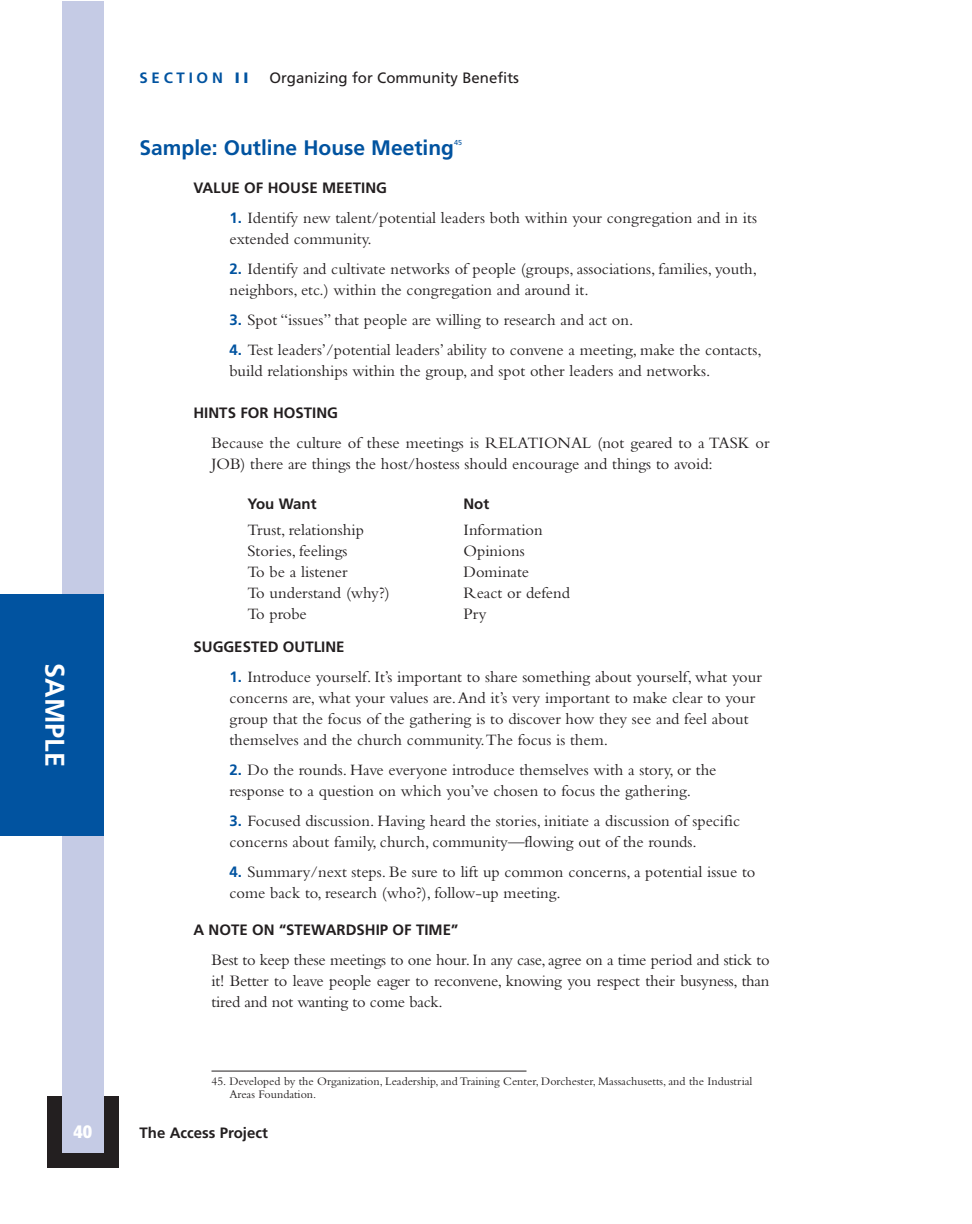
<style>
.page{position:relative;width:972px;height:1224px;background:#fff}
.page>*{position:absolute;margin:0;border:0;box-sizing:border-box;transform-origin:0 0}
.t1{font:700 27px "Frutiger";color:#fff}
.t2{font:700 21px "Frutiger";color:#0153a0}
.t3{font:900 condensed 18px "Frutiger";color:#fff}
.t4{font:16.5px/21px "Bembo";color:#231f20}
.t5{font:700 15px "Frutiger";color:#231f20}
.t6{font:15px "Frutiger";color:#231f20}
.t7{font:700 15px "Frutiger";letter-spacing:.25em;color:#0153a0}
.t8{font:12px/13.5px "Bembo";color:#231f20}
.t9{font:7.2px "Frutiger";color:#0153a0}
.s1{font-weight:900}
.s2{font-family:"Frutiger";font-weight:700;font-size:15px;color:#0153a0}
</style>
<div class="page">
<div style="left:47px;top:1096px;width:72px;height:72px;background:#231f20"></div>
<div style="left:62px;top:1px;width:42px;height:1152px;background:#c5cbe5"></div>
<div style="left:0;top:594px;width:104px;height:242px;background:#0153a0"></div>
<hr style="left:212px;top:1071px;width:314px;height:1px;background:#231f20">
<h1 class="t1" style="left:66px;top:663px;width:105px;rotate:90deg">SAMPLE</h1>
<p class="t7" style="left:140px;top:72px;width:110px">SECTION <span class="s1">II</span></p>
<p class="t6" style="left:269px;top:72px;width:251px">Organizing for Community Benefits</p>
<p class="t2" style="left:140px;top:140px;width:316px">Sample: Outline House Meeting</p>
<p class="t9" style="left:454px;top:140px;width:10px">45</p>
<p class="t5" style="left:194px;top:182px;width:195px">VALUE OF HOUSE MEETING</p>
<p class="t4" style="left:230px;top:209px;width:529px"><span class="s2">1.</span> Identify new talent/potential leaders both within your congregation and in its extended community.</p>
<p class="t4" style="left:230px;top:260px;width:529px"><span class="s2">2.</span> Identify and cultivate networks of people (groups, associations, families, youth, neighbors, etc.) within the congregation and around it.</p>
<p class="t4" style="left:230px;top:311px;width:405px"><span class="s2">3.</span> Spot “issues” that people are willing to research and act on.</p>
<p class="t4" style="left:230px;top:341px;width:534px"><span class="s2">4.</span> Test leaders’/potential leaders’ ability to convene a meeting, make the contacts, build relationships within the group, and spot other leaders and networks.</p>
<p class="t5" style="left:194px;top:406px;width:146px">HINTS FOR HOSTING</p>
<p class="t4" style="left:212px;top:434px;width:560px">Because the culture of these meetings is RELATIONAL (not geared to a TASK or<br>JOB) there are things the host/hostess should encourage and things to avoid:</p>
<p class="t5" style="left:248px;top:498px;width:71px">You Want</p>
<p class="t5" style="left:464px;top:498px;width:27px">Not</p>
<p class="t4" style="left:248px;top:521px;width:118px">Trust, relationship</p>
<p class="t4" style="left:464px;top:521px;width:81px">Information</p>
<p class="t4" style="left:248px;top:542px;width:102px">Stories, feelings</p>
<p class="t4" style="left:464px;top:542px;width:63px">Opinions</p>
<p class="t4" style="left:248px;top:563px;width:102px">To be a listener</p>
<p class="t4" style="left:464px;top:563px;width:67px">Dominate</p>
<p class="t4" style="left:248px;top:584px;width:144px">To understand (why?)</p>
<p class="t4" style="left:464px;top:584px;width:108px">React or defend</p>
<p class="t4" style="left:248px;top:605px;width:61px">To probe</p>
<p class="t4" style="left:464px;top:605px;width:25px">Pry</p>
<p class="t5" style="left:194px;top:640px;width:153px">SUGGESTED OUTLINE</p>
<p class="t4" style="left:230px;top:668px;width:534px"><span class="s2">1.</span> Introduce yourself. It’s important to share something about yourself, what your concerns are, what your values are.And it’s very important to make clear to your group that the focus of the gathering is to discover how they see and feel about themselves and the church community.The focus is them.</p>
<p class="t4" style="left:230px;top:761px;width:489px"><span class="s2">2.</span> Do the rounds. Have everyone introduce themselves with a story, or the response to a question on which you’ve chosen to focus the gathering.</p>
<p class="t4" style="left:230px;top:812px;width:512px"><span class="s2">3.</span> Focused discussion. Having heard the stories, initiate a discussion of specific concerns about family, church, community—flowing out of the rounds.</p>
<p class="t4" style="left:230px;top:863px;width:527px"><span class="s2">4.</span> Summary/next steps. Be sure to lift up common concerns, a potential issue to come back to, research (who?), follow-up meeting.</p>
<p class="t5" style="left:194px;top:924px;width:266px">A NOTE ON “STEWARDSHIP OF TIME”</p>
<p class="t4" style="left:212px;top:951px;width:560px;text-align:justify">Best to keep these meetings to one hour. In any case, agree on a time period and stick to it! Better to leave people eager to reconvene, knowing you respect their busyness, than tired and not wanting to come back.</p>
<p class="t8" style="left:230px;top:1076px;width:524px;text-indent:-18px">45. Developed by the Organization, Leadership, and Training Center, Dorchester, Massachusetts, and the Industrial<br>Areas Foundation.</p>
<p class="t3" style="left:74px;top:1125px;width:20px">40</p>
<p class="t5" style="left:140px;top:1126px;width:130px">The Access Project</p>
</div>
